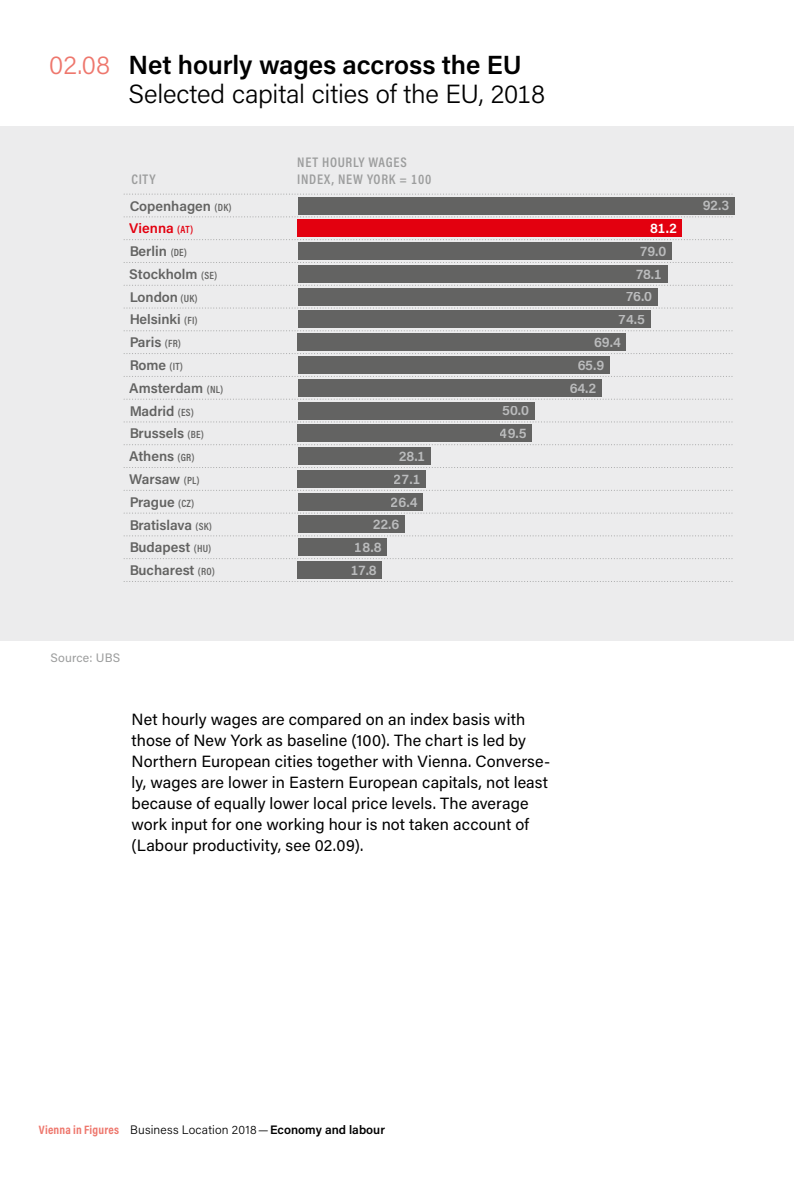
<style>
.page{position:relative;width:794px;height:1191px;background:#fff}
.page>*{position:absolute;margin:0;border:0;box-sizing:border-box;transform-origin:0 0}
.t1{font:300 26.25px/29.8px "Acumin Pro";letter-spacing:-.005em;color:#000}
.t2{font:16.28px/21px "Acumin Pro";letter-spacing:.005em;color:#000}
.t3{font:600 14px "Acumin Pro";color:#636362}
.t4{font:600 14px "Acumin Pro";color:#bbbcbd}
.t5{font:600 14px/16.8px "Acumin Pro Cond";letter-spacing:.05em;color:#9c9d9d}
.t6{font:600 14px "Acumin Pro";color:#e3000f}
.t7{font:600 14px "Acumin Pro";color:#fff}
.t8{font:300 12.25px "Acumin Pro";letter-spacing:.02em;color:#000}
.t9{font:12.25px "Acumin Pro";letter-spacing:.02em;color:#9c9d9d}
.s1{color:#ee776d}
.s2{font-weight:600}
.s3{font-family:"Acumin Pro Cond";font-size:10.5px}
.s4{font-family:"Acumin Pro Cond";font-weight:700;color:#ee776d}
</style>
<div class="page">
<div style="left:0;top:126px;width:794px;height:514px;background:#ececed"></div>
<svg style="left:124px;top:581px;width:609px;height:1px"></svg>
<svg style="left:124px;top:558px;width:609px;height:1px"></svg>
<svg style="left:124px;top:535px;width:609px;height:1px"></svg>
<svg style="left:124px;top:512px;width:609px;height:1px"></svg>
<svg style="left:124px;top:490px;width:609px;height:1px"></svg>
<svg style="left:124px;top:467px;width:609px;height:1px"></svg>
<svg style="left:124px;top:444px;width:609px;height:1px"></svg>
<svg style="left:124px;top:421px;width:609px;height:1px"></svg>
<svg style="left:124px;top:399px;width:609px;height:1px"></svg>
<svg style="left:124px;top:376px;width:609px;height:1px"></svg>
<svg style="left:124px;top:353px;width:609px;height:1px"></svg>
<svg style="left:124px;top:330px;width:609px;height:1px"></svg>
<svg style="left:124px;top:307px;width:609px;height:1px"></svg>
<svg style="left:124px;top:285px;width:609px;height:1px"></svg>
<svg style="left:124px;top:262px;width:609px;height:1px"></svg>
<svg style="left:124px;top:239px;width:609px;height:1px"></svg>
<svg style="left:124px;top:216px;width:609px;height:1px"></svg>
<svg style="left:124px;top:194px;width:609px;height:1px"></svg>
<div style="left:298px;top:561px;width:84px;height:18px;background:#636362"></div>
<div style="left:298px;top:538px;width:89px;height:18px;background:#636362"></div>
<div style="left:298px;top:516px;width:107px;height:17px;background:#636362"></div>
<div style="left:298px;top:493px;width:125px;height:17px;background:#636362"></div>
<div style="left:298px;top:470px;width:128px;height:18px;background:#636362"></div>
<div style="left:298px;top:447px;width:133px;height:18px;background:#636362"></div>
<div style="left:298px;top:425px;width:234px;height:17px;background:#636362"></div>
<div style="left:298px;top:402px;width:236px;height:17px;background:#636362"></div>
<div style="left:298px;top:379px;width:303px;height:17px;background:#636362"></div>
<div style="left:298px;top:356px;width:311px;height:18px;background:#636362"></div>
<div style="left:298px;top:333px;width:328px;height:18px;background:#636362"></div>
<div style="left:298px;top:311px;width:352px;height:17px;background:#636362"></div>
<div style="left:298px;top:288px;width:359px;height:17px;background:#636362"></div>
<div style="left:298px;top:265px;width:369px;height:17px;background:#636362"></div>
<div style="left:298px;top:242px;width:373px;height:18px;background:#636362"></div>
<div style="left:298px;top:219px;width:384px;height:18px;background:#e3000f"></div>
<div style="left:298px;top:197px;width:436px;height:17px;background:#636362"></div>
<h3 class="t1" style="left:128px;top:48px;width:418px;text-indent:-79px"><span class="s1">02.08</span> <span class="s2">Net hourly wages accross the EU<br></span>Selected capital cities of the EU, 2018</h3>
<p class="t5" style="left:131px;top:170px;width:26px">CITY</p>
<p class="t3" style="left:129px;top:196px;width:104px">Copenhagen <span class="s3">(DK)</span></p>
<p class="t6" style="left:129px;top:219px;width:65px">Vienna <span class="s3">(AT)</span></p>
<p class="t3" style="left:129px;top:241px;width:59px">Berlin <span class="s3">(DE)</span></p>
<p class="t3" style="left:129px;top:264px;width:89px">Stockholm <span class="s3">(SE)</span></p>
<p class="t3" style="left:129px;top:287px;width:70px">London <span class="s3">(UK)</span></p>
<p class="t3" style="left:129px;top:310px;width:70px">Helsinki <span class="s3">(FI)</span></p>
<p class="t3" style="left:129px;top:332px;width:53px">Paris <span class="s3">(FR)</span></p>
<p class="t3" style="left:129px;top:355px;width:55px">Rome <span class="s3">(IT)</span></p>
<p class="t3" style="left:129px;top:378px;width:95px">Amsterdam <span class="s3">(NL)</span></p>
<p class="t3" style="left:129px;top:401px;width:66px">Madrid <span class="s3">(ES)</span></p>
<p class="t3" style="left:129px;top:424px;width:76px">Brussels <span class="s3">(BE)</span></p>
<p class="t3" style="left:129px;top:446px;width:67px">Athens <span class="s3">(GR)</span></p>
<p class="t3" style="left:129px;top:469px;width:72px">Warsaw <span class="s3">(PL)</span></p>
<p class="t3" style="left:129px;top:492px;width:67px">Prague <span class="s3">(CZ)</span></p>
<p class="t3" style="left:129px;top:515px;width:84px">Bratislava <span class="s3">(SK)</span></p>
<p class="t3" style="left:129px;top:537px;width:84px">Budapest <span class="s3">(HU)</span></p>
<p class="t3" style="left:129px;top:560px;width:87px">Bucharest <span class="s3">(RO)</span></p>
<p class="t5" style="left:297px;top:153px;width:136px">NET HOURLY WAGES<br>INDEX, NEW YORK = 100</p>
<p class="t4" style="left:399px;top:446px;width:28px">28.1</p>
<p class="t4" style="left:394px;top:469px;width:28px">27.1</p>
<p class="t4" style="left:391px;top:492px;width:28px">26.4</p>
<p class="t4" style="left:372px;top:514px;width:28px">22.6</p>
<p class="t4" style="left:355px;top:537px;width:28px">18.8</p>
<p class="t4" style="left:350px;top:560px;width:28px">17.8</p>
<p class="t4" style="left:502px;top:401px;width:28px">50.0</p>
<p class="t4" style="left:500px;top:423px;width:28px">49.5</p>
<p class="t7" style="left:650px;top:218px;width:28px">81.2</p>
<p class="t4" style="left:639px;top:241px;width:28px">79.0</p>
<p class="t4" style="left:635px;top:264px;width:28px">78.1</p>
<p class="t4" style="left:625px;top:287px;width:28px">76.0</p>
<p class="t4" style="left:618px;top:309px;width:28px">74.5</p>
<p class="t4" style="left:594px;top:332px;width:28px">69.4</p>
<p class="t4" style="left:577px;top:355px;width:28px">65.9</p>
<p class="t4" style="left:569px;top:378px;width:28px">64.2</p>
<p class="t4" style="left:702px;top:196px;width:28px">92.3</p>
<p class="t9" style="left:50px;top:649px;width:71px">Source: UBS</p>
<p class="t2" style="left:131px;top:708px;width:420px">Net hourly wages are compared on an index basis with those of New York as baseline (100). The chart is led by Northern European cities together with Vienna. Converse&shy;ly, wages are lower in Eastern European capitals, not least because of equally lower local price levels. The average work input for one working hour is not taken account of (Labour productivity, see 02.09).</p>
<p class="t8" style="left:39px;top:1121px;width:348px"><span class="s4">Vienna in Figures</span> Business Location 2018—<span class="s2">Economy and labour</span></p>
</div>
